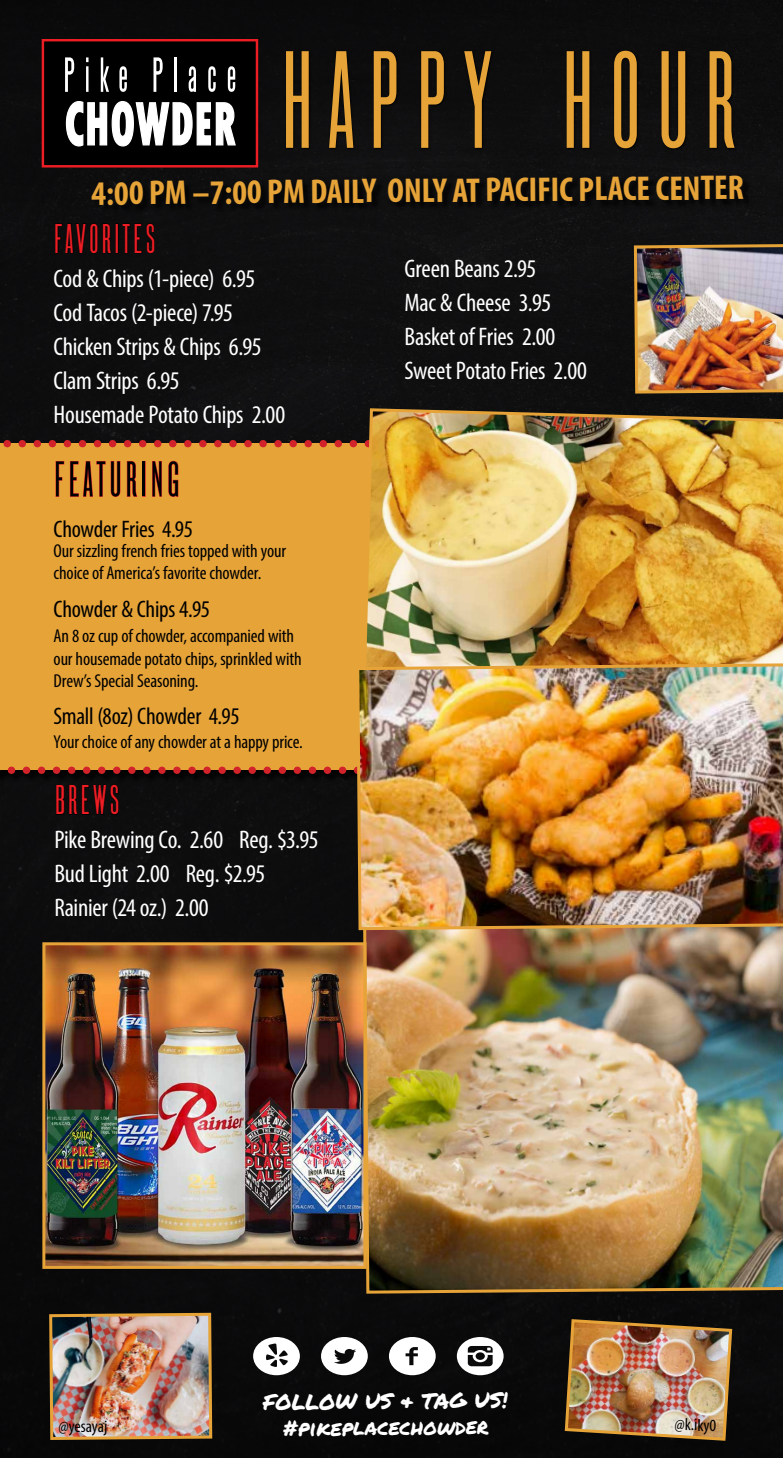
<style>
.page{position:relative;width:783px;height:1458px;background:#0d0d0e}
.page>*{position:absolute;margin:0;border:0;box-sizing:border-box;transform-origin:0 0}
.t1{font:149.85px "Gothic Special Thin Extracondense";letter-spacing:.08em;color:#e6a338}
.t2{font:54px "Gothic Special Thin Extracondense";letter-spacing:.05em;color:#000}
.t3{font:45px "Gothic Special Thin Extracondense";letter-spacing:.05em;color:#ed1d24}
.t4{font:700 condensed 34.5px "Myriad Pro";letter-spacing:-.01em;color:#e6a338}
.t5{font:condensed 25.5px/34px "Myriad Pro";letter-spacing:-.01em;color:#fff}
.t6{font:condensed 24px "Myriad Pro";letter-spacing:-.01em;color:#000}
.t7{font:21.75px "Permanent Marker";color:#fff}
.t8{font:condensed 18.75px/22.5px "Myriad Pro";letter-spacing:-.01em;color:#000}
.t9{font:condensed 17.25px "Myriad Pro";letter-spacing:-.005em;color:#000}
</style>
<div class="page">
<div style="left:0;top:444px;width:783px;height:326px;background:#e6a338"></div>
<svg style="left:0;top:767px;width:355px;height:7px"></svg>
<svg style="left:0;top:440px;width:362px;height:7px"></svg>
<div style="left:285px;top:50px;width:452px;height:101px;background:linear-gradient(to right,#0a0a0b,#0b0b0b)"></div>
<svg style="left:55px;top:223px;width:56px;height:30px"></svg>
<svg style="left:123px;top:223px;width:32px;height:30px"></svg>
<svg style="left:321px;top:1337px;width:47px;height:38px"></svg>
<svg style="left:389px;top:1337px;width:47px;height:38px"></svg>
<svg style="left:253px;top:1337px;width:47px;height:38px"></svg>
<svg style="left:457px;top:1337px;width:47px;height:38px"></svg>
<img style="left:363px;top:932px;width:420px;height:362px">
<div style="left:43px;top:40px;width:214px;height:126px;background:#000"></div>
<div style="left:42px;top:39px;width:216px;height:129px;border:2px solid #ed1d24"></div>
<svg style="left:65px;top:57px;width:9px;height:35px"></svg>
<svg style="left:86px;top:57px;width:3px;height:35px"></svg>
<svg style="left:101px;top:57px;width:8px;height:35px"></svg>
<svg style="left:119px;top:66px;width:8px;height:26px"></svg>
<svg style="left:154px;top:57px;width:9px;height:35px"></svg>
<hr style="left:174px;top:57px;width:3px;height:35px;background:#fff">
<svg style="left:189px;top:66px;width:7px;height:26px"></svg>
<svg style="left:208px;top:66px;width:8px;height:26px"></svg>
<svg style="left:228px;top:66px;width:7px;height:26px"></svg>
<svg style="left:65px;top:101px;width:171px;height:46px"></svg>
<svg style="left:55px;top:461px;width:66px;height:36px"></svg>
<svg style="left:127px;top:461px;width:11px;height:36px"></svg>
<div style="left:142px;top:461px;width:4px;height:36px;border:1px solid #d2232a"></div>
<svg style="left:152px;top:461px;width:10px;height:36px"></svg>
<svg style="left:168px;top:461px;width:11px;height:36px"></svg>
<img style="left:633px;top:244px;width:150px;height:150px">
<svg style="left:56px;top:785px;width:63px;height:30px"></svg>
<img style="left:362px;top:407px;width:421px;height:255px">
<img style="left:46px;top:946px;width:316px;height:319px">
<div style="left:42px;top:942px;width:324px;height:327px;border:3px solid #e6a338"></div>
<img style="left:49px;top:1312px;width:164px;height:128px">
<img style="left:564px;top:1318px;width:169px;height:123px">
<img style="left:355px;top:662px;width:428px;height:270px">
<h1 class="t1" style="left:279px;top:34px;width:459px">HAPPY HOUR</h1>
<h3 class="t4" style="left:92px;top:169px;width:654px">4:00 PM –7:00 PM DAILY ONLY AT PACIFIC PLACE CENTER</h3>
<h3 class="t3" style="left:54px;top:219px;width:104px">FAVORITES</h3>
<p class="t5" style="left:54px;top:261px;width:233px">Cod &amp; Chips (1-piece) 6.95<br>Cod Tacos (2-piece) 7.95<br>Chicken Strips &amp; Chips 6.95<br>Clam Strips 6.95<br>Housemade Potato Chips 2.00</p>
<p class="t5" style="left:405px;top:251px;width:184px">Green Beans 2.95<br>Mac &amp; Cheese 3.95<br>Basket of Fries 2.00<br>Sweet Potato Fries 2.00</p>
<h2 class="t2" style="left:54px;top:455px;width:128px">FEATURING</h2>
<p class="t6" style="left:54px;top:514px;width:141px">Chowder Fries 4.95</p>
<p class="t8" style="left:54px;top:539px;width:234px">Our sizzling french fries topped with your choice of America’s favorite chowder.</p>
<p class="t6" style="left:54px;top:594px;width:158px">Chowder &amp; Chips 4.95</p>
<p class="t8" style="left:54px;top:625px;width:250px">An 8 oz cup of chowder, accompanied with our housemade potato chips, sprinkled with<br>Drew’s Special Seasoning.</p>
<p class="t6" style="left:54px;top:702px;width:187px">Small (8oz) Chowder 4.95</p>
<p class="t8" style="left:54px;top:731px;width:251px">Your choice of any chowder at a happy price.</p>
<h3 class="t3" style="left:54px;top:780px;width:68px">BREWS</h3>
<p class="t5" style="left:54px;top:823px;width:266px">Pike Brewing Co. 2.60 Reg. $3.95<br>Bud Light 2.00 Reg. $2.95<br>Rainier (24 oz.) 2.00</p>
<p class="t7" style="left:263px;top:1387px;width:246px;rotate:-1deg">FOLLOW US &amp; TAG US!</p>
<p class="t9" style="left:59px;top:1416px;width:50px">@yesayaj</p>
<p class="t7" style="left:282px;top:1413px;width:207px;rotate:-1deg">#pikeplacechowder</p>
<p class="t9" style="left:675px;top:1414px;width:43px;rotate:1deg">@k.iky0</p>
</div>
